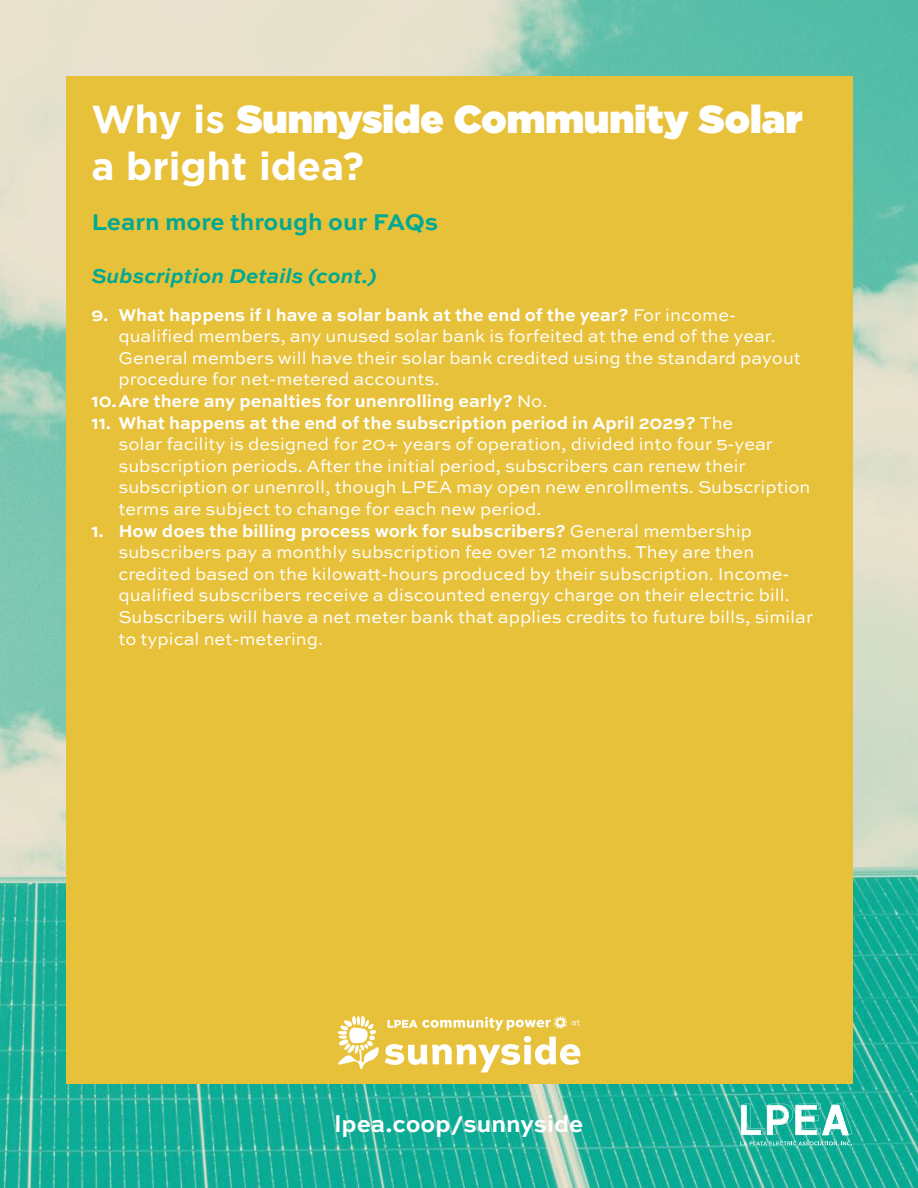
<style>
.page{position:relative;width:918px;height:1188px;background:#fff}
.page>*{position:absolute;margin:0;border:0;box-sizing:border-box;transform-origin:0 0}
.t1{font:900 39px/46.8px "Gotham";color:#fff}
.t2{font:700 24px "Sweet Sans Pro";color:#00a993}
.t3{font:700 24px "Sweet Sans Pro";color:#fff}
.t4{font:italic 700 21px "Sweet Sans Pro";color:#00a993}
.t5{font:18px/21.6px "Sweet Sans Pro";color:#fff}
.t6{font:700 18px "Sweet Sans Pro";color:#fff}
.s1{font-weight:700}
.s2{font-weight:400}
</style>
<div class="page">
<img style="left:0;top:1px;width:918px;height:1187px">
<div style="left:66px;top:76px;width:786px;height:1008px;background:#e8c13b"></div>
<svg style="left:740px;top:1141px;width:112px;height:5px"></svg>
<svg style="left:741px;top:1104px;width:111px;height:31px"></svg>
<svg style="left:338px;top:1016px;width:41px;height:53px"></svg>
<svg style="left:385px;top:1016px;width:195px;height:56px"></svg>
<h1 class="t1" style="left:91px;top:96px;width:712px"><span class="s1">Why is</span> Sunnyside Community Solar <span class="s1">a bright idea?</span></h1>
<p class="t2" style="left:91px;top:204px;width:348px">Learn more through our FAQs</p>
<p class="t4" style="left:91px;top:260px;width:287px">Subscription Details (cont.)</p>
<p class="t5" style="left:118px;top:303px;width:684px;text-indent:-27px"><span class="s1">9. What happens if I have a solar bank at the end of the year?</span> For income&shy;qualified members, any unused solar bank is forfeited at the end of the year.<br>General members will have their solar bank credited using the standard payout procedure for net-metered accounts.</p>
<p class="t6" style="left:91px;top:387px;width:457px">10.Are there any penalties for unenrolling early? <span class="s2">No.</span></p>
<p class="t5" style="left:118px;top:411px;width:694px;text-indent:-27px"><span class="s1">11. What happens at the end of the subscription period in April 2029?</span> The<br>solar facility is designed for 20+ years of operation, divided into four 5-year subscription periods. After the initial period, subscribers can renew their subscription or unenroll, though LPEA may open new enrollments. Subscription terms are subject to change for each new period.</p>
<p class="t5" style="left:118px;top:519px;width:696px;text-indent:-27px"><span class="s1">1. How does the billing process work for subscribers?</span> General membership subscribers pay a monthly subscription fee over 12 months. They are then credited based on the kilowatt-hours produced by their subscription. Income&shy;qualified subscribers receive a discounted energy charge on their electric bill.<br>Subscribers will have a net meter bank that applies credits to future bills, similar to typical net-metering.</p>
<h2 class="t3" style="left:335px;top:1105px;width:250px">lpea.coop/sunnyside</h2>
</div>
